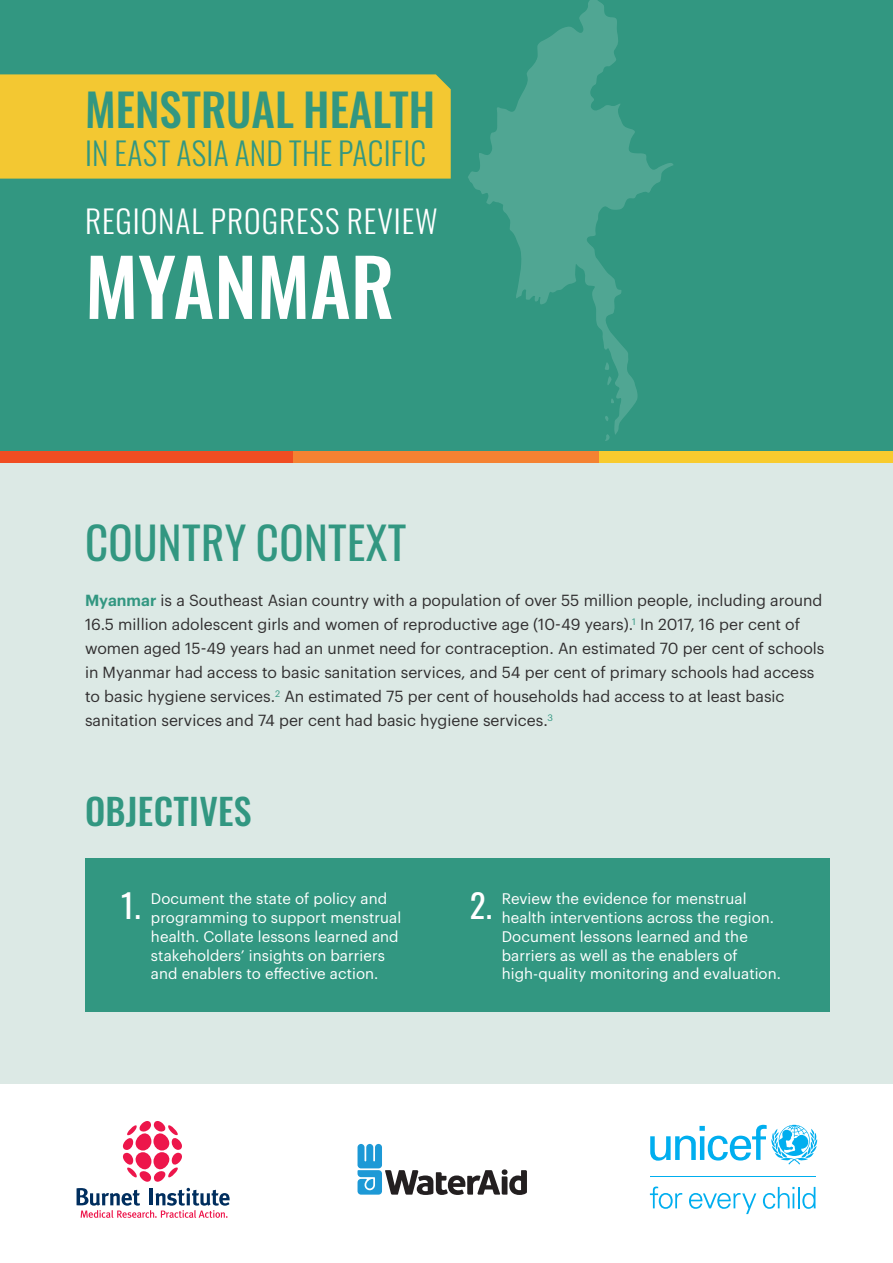
<style>
.page{position:relative;width:893px;height:1263px;background:#fff}
.page>*{position:absolute;margin:0;border:0;box-sizing:border-box;transform-origin:0 0}
.Body_Copy{font:500 78px "Oswald";color:#fff}
.Body_Copy-2{font:500 45px "Oswald";color:#329781}
.Body_Copy-3{font:45px "Oswald";letter-spacing:.01em;color:#329781}
.Body_Copy-4{font:500 36px "Oswald";letter-spacing:.01em;color:#329781}
.Body_Copy-5{font:33px "Oswald";color:#fff}
.Body_Copy-6{font:300 31.5px "Oswald";letter-spacing:.01em;color:#329781}
.Body_Copy-7{font:300 31.5px "Oswald";letter-spacing:.03em;color:#fff}
.t1{font:15.75px/24px "Graphik";color:#312f30}
.t2{font:15px/18.8px "Graphik";letter-spacing:.005em;color:#fff}
.s1{font-weight:600;color:#329781}
</style>
<div class="page">
<div style="left:0;top:0;width:893px;height:451px;background:#329781"></div>
<div style="left:0;top:74px;width:451px;height:105px;background:#f3c832"></div>
<div style="left:0;top:451px;width:293px;height:12px;background:#f04d22"></div>
<div style="left:293px;top:451px;width:307px;height:12px;background:#f48232"></div>
<div style="left:600px;top:451px;width:293px;height:12px;background:#f8cb2e"></div>
<div style="left:0;top:463px;width:893px;height:621px;background:#dce9e5"></div>
<svg style="left:123px;top:1121px;width:59px;height:61px"></svg>
<svg style="left:77px;top:1188px;width:153px;height:30px"></svg>
<svg style="left:358px;top:1144px;width:169px;height:51px"></svg>
<svg style="left:650px;top:1125px;width:167px;height:39px"></svg>
<hr style="left:650px;top:1176px;width:165px;height:1px;background:#00aeef">
<svg style="left:650px;top:1186px;width:32px;height:23px"></svg>
<svg style="left:689px;top:1193px;width:67px;height:21px"></svg>
<svg style="left:763px;top:1187px;width:31px;height:22px"></svg>
<hr style="left:798px;top:1187px;width:2px;height:21px;background:#00aeef">
<svg style="left:802px;top:1187px;width:14px;height:22px"></svg>
<div style="left:85px;top:858px;width:744px;height:153px;background:#329781"></div>
<svg style="left:468px;top:0;width:205px;height:441px"></svg>
<p class="Body_Copy-2" style="left:85px;top:70px;width:352px">MENSTRUAL HEALTH</p>
<p class="Body_Copy-6" style="left:85px;top:125px;width:343px">IN EAST ASIA AND THE PACIFIC</p>
<p class="Body_Copy-7" style="left:85px;top:193px;width:354px">REGIONAL PROGRESS REVIEW</p>
<p class="Body_Copy" style="left:85px;top:218px;width:311px">MYANMAR</p>
<p class="Body_Copy-3" style="left:85px;top:503px;width:323px">COUNTRY CONTEXT</p>
<p class="t1" style="left:85px;top:587px;width:741px"><span class="s1">Myanmar</span> is a Southeast Asian country with a population of over 55 million people, including around 16.5 million adolescent girls and women of reproductive age (10-49 years).<sup>1</sup> In 2017, 16 per cent of women aged 15-49 years had an unmet need for contraception. An estimated 70 per cent of schools in Myanmar had access to basic sanitation services, and 54 per cent of primary schools had access to basic hygiene services.<sup>2</sup> An estimated 75 per cent of households had access to at least basic sanitation services and 74 per cent had basic hygiene services.<sup>3</sup></p>
<p class="Body_Copy-4" style="left:85px;top:779px;width:168px">OBJECTIVES</p>
<p class="Body_Copy-5" style="left:121px;top:876px;width:21px">1.</p>
<p class="Body_Copy-5" style="left:470px;top:876px;width:24px">2.</p>
<p class="t2" style="left:151px;top:888px;width:252px">Document the state of policy and programming to support menstrual health. Collate lessons learned and stakeholders’ insights on barriers and enablers to effective action.</p>
<p class="t2" style="left:502px;top:888px;width:274px">Review the evidence for menstrual health interventions across the region.</p>
<p class="t2" style="left:502px;top:926px;width:281px">Document lessons learned and the barriers as well as the enablers of high-quality monitoring and evaluation.</p>
</div>
